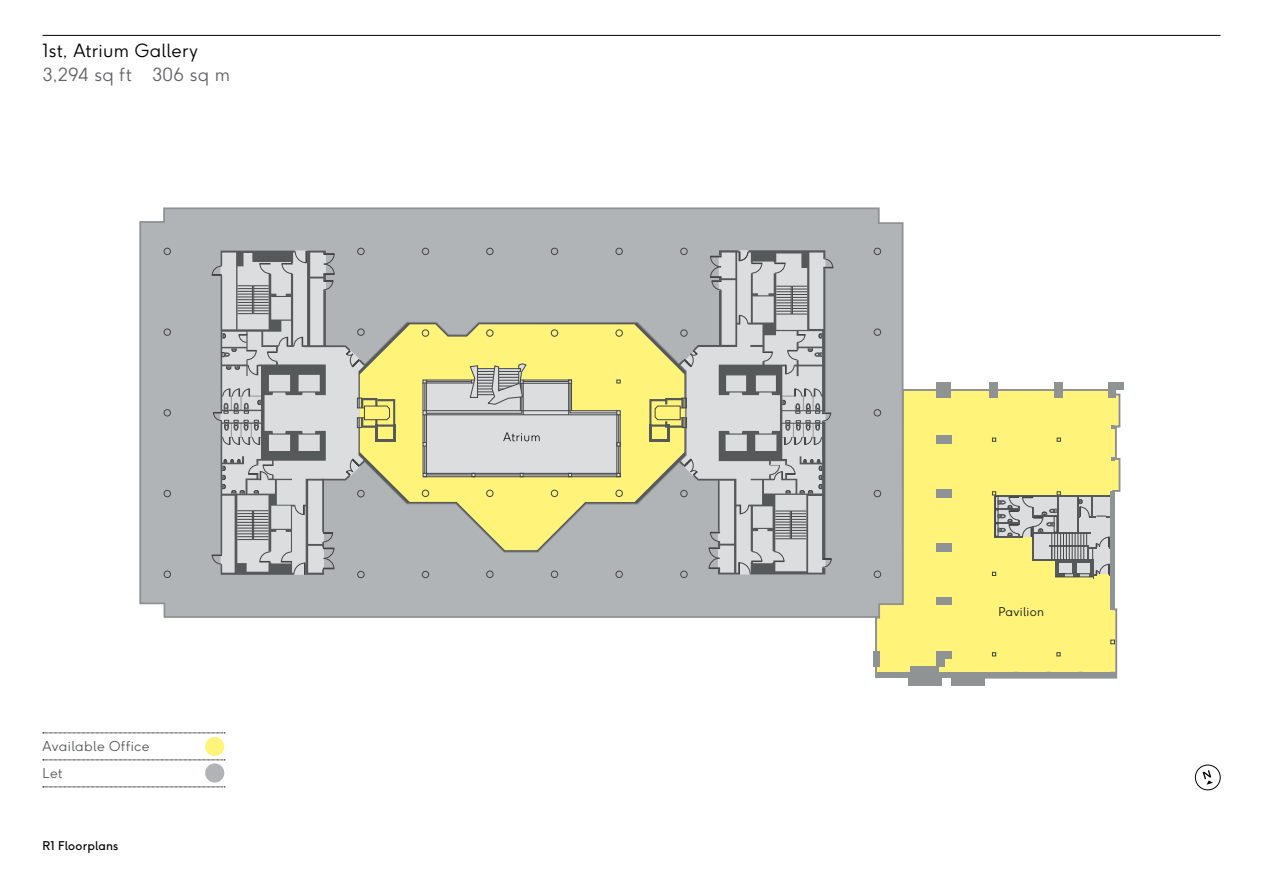
<style>
.page{position:relative;width:1263px;height:893px;background:#fff}
.page>*{position:absolute;margin:0;border:0;box-sizing:border-box;transform-origin:0 0}
.t1{font:300 18px "F37 Ginger";letter-spacing:.015em;color:#000}
.t2{font:300 18px "F37 Ginger";letter-spacing:.025em;color:#646468}
.t3{font:300 13.5px/27px "F37 Ginger";letter-spacing:.03em;color:#58595b}
.t4{font:12px "F37 Ginger";letter-spacing:.015em;color:#000}
.t5{font:300 12px "F37 Ginger";letter-spacing:.03em;color:#121617}
</style>
<div class="page">
<hr style="left:43px;top:35px;width:1177px;height:1px;background:#000">
<svg style="left:1202px;top:770px;width:11px;height:15px"></svg>
<div style="left:1195px;top:765px;width:25px;height:25px;border:1px solid #000;border-radius:50%"></div>
<svg style="left:43px;top:733px;width:182px;height:1px"></svg>
<svg style="left:43px;top:760px;width:182px;height:1px"></svg>
<svg style="left:43px;top:787px;width:182px;height:1px"></svg>
<div style="left:205px;top:737px;width:19px;height:19px;background:#fff379;border-radius:50%"></div>
<div style="left:205px;top:763px;width:19px;height:19px;background:#b1b4b6;border-radius:50%"></div>
<div style="left:874px;top:388px;width:247px;height:291px;background:#fff379"></div>
<svg style="left:139px;top:207px;width:765px;height:412px;background:#b1b4b5"></svg>
<div style="left:1108px;top:383px;width:16px;height:7px;background:#909393"></div>
<div style="left:1108px;top:383px;width:8px;height:15px;background:#909393"></div>
<div style="left:1054px;top:383px;width:8px;height:15px;background:#909393"></div>
<div style="left:990px;top:383px;width:8px;height:15px;background:#909393"></div>
<div style="left:936px;top:383px;width:15px;height:15px;background:#909393"></div>
<div style="left:936px;top:436px;width:15px;height:8px;background:#909393"></div>
<div style="left:936px;top:489px;width:15px;height:8px;background:#909393"></div>
<div style="left:936px;top:543px;width:15px;height:8px;background:#909393"></div>
<div style="left:936px;top:597px;width:15px;height:8px;background:#909393"></div>
<div style="left:937px;top:651px;width:15px;height:8px;background:#909393"></div>
<div style="left:937px;top:651px;width:8px;height:15px;background:#909393"></div>
<div style="left:873px;top:651px;width:7px;height:15px;background:#909393"></div>
<div style="left:910px;top:666px;width:29px;height:13px;background:#909393"></div>
<div style="left:908px;top:676px;width:33px;height:9px;background:#909393"></div>
<div style="left:951px;top:676px;width:33px;height:9px;background:#909393"></div>
<svg style="left:1111px;top:425px;width:9px;height:4px"></svg>
<svg style="left:1111px;top:457px;width:9px;height:4px"></svg>
<svg style="left:1111px;top:640px;width:3px;height:4px"></svg>
<svg style="left:992px;top:653px;width:4px;height:3px"></svg>
<svg style="left:992px;top:438px;width:4px;height:3px"></svg>
<hr style="left:903px;top:390px;width:208px;height:1px;background:#929394">
<hr style="left:1115px;top:427px;width:1px;height:32px;background:#929394">
<hr style="left:1119px;top:458px;width:1px;height:33px;background:#929394">
<div style="left:876px;top:672px;width:240px;height:6px;background:#909393"></div>
<svg style="left:992px;top:492px;width:118px;height:86px;background:#c2c0a3"></svg>
<div style="left:1110px;top:491px;width:5px;height:119px;background:#909393"></div>
<svg style="left:212px;top:250px;width:621px;height:334px;background:#c2c2ad"></svg>
<h1 class="t1" style="left:43px;top:43px;width:157px">1st, Atrium Gallery</h1>
<h1 class="t2" style="left:43px;top:67px;width:189px">3,294 sq ft 306 sq m</h1>
<p class="t3" style="left:43px;top:734px;width:109px">Available Office<br>Let</p>
<p class="t4" style="left:43px;top:841px;width:77px">R1 Floorplans</p>
<p class="t5" style="left:999px;top:606px;width:47px">Pavilion</p>
</div>
